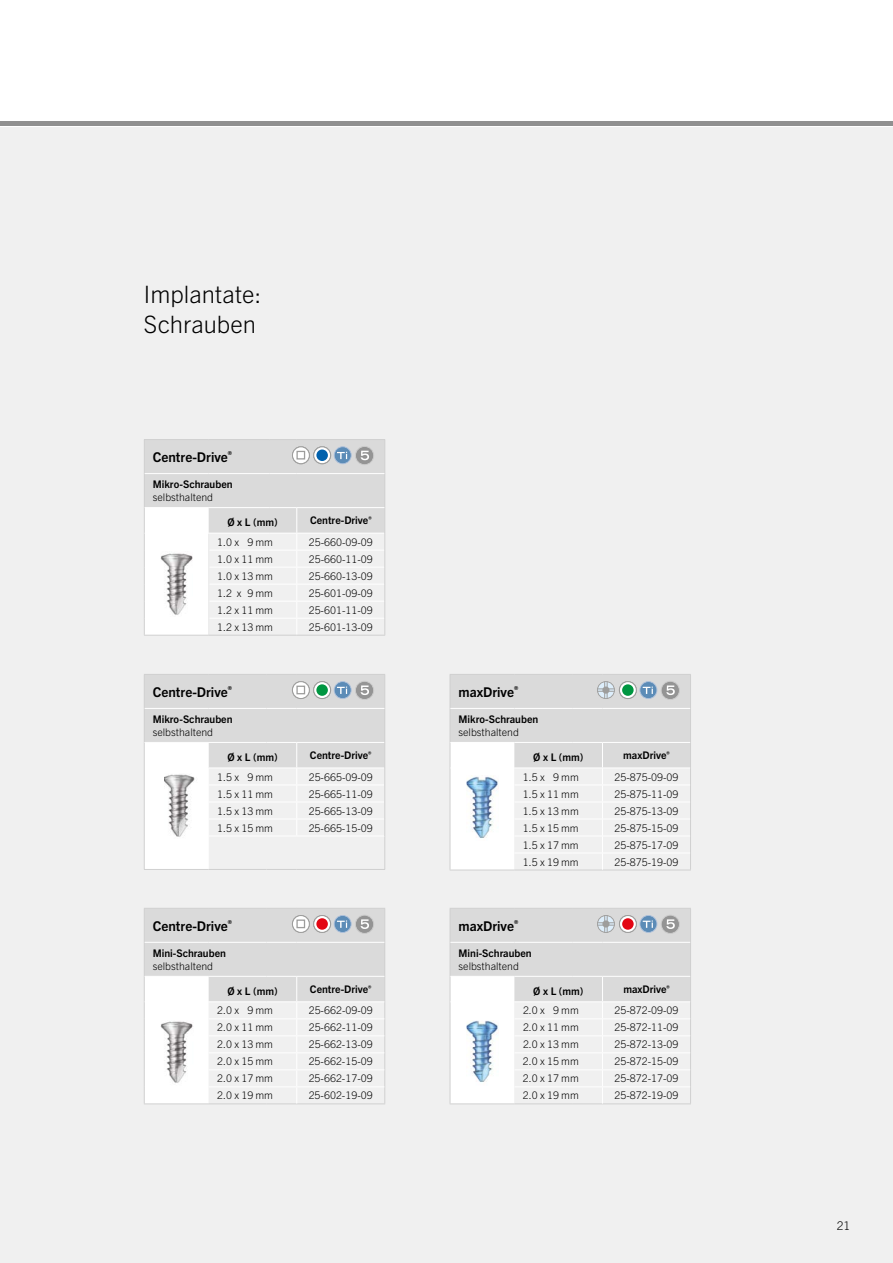
<style>
.page{position:relative;width:893px;height:1263px;background:#fff}
.page>*{position:absolute;margin:0;border:0;box-sizing:border-box;transform-origin:0 0}
.t1{font:300 24px/30px "Trade Gothic Next LT Pro";color:#000}
.t2{font:700 13.5px "Trade Gothic Next LT Pro";color:#000}
.t3{font:300 12px "Trade Gothic Next LT Pro";color:#000}
.t4{font:300 10.5px "Trade Gothic Next LT Pro";color:#000}
.t5{font:700 10.5px "Trade Gothic Next LT Pro";color:#000}
</style>
<div class="page">
<div style="left:0;top:128px;width:893px;height:1135px;background:#f0f0f0"></div>
<hr style="left:0;top:121px;width:893px;height:4px;background:#909090">
<div style="left:144px;top:474px;width:241px;height:34px;background:#dadada"></div>
<hr style="left:144px;top:474px;width:1px;height:34px;background:#d0d0d0">
<hr style="left:384px;top:474px;width:1px;height:34px;background:#d0d0d0">
<svg style="left:144px;top:507px;width:241px;height:129px"></svg>
<hr style="left:145px;top:507px;width:64px;height:1px;background:#fff">
<hr style="left:145px;top:533px;width:64px;height:1px;background:#fff">
<svg style="left:144px;top:439px;width:241px;height:35px;background:#d3d5d7"></svg>
<img style="left:160px;top:552px;width:33px;height:65px">
<div style="left:144px;top:708px;width:241px;height:34px;background:#dadada"></div>
<div style="left:144px;top:742px;width:65px;height:127px;background:#fff"></div>
<hr style="left:144px;top:708px;width:1px;height:34px;background:#d0d0d0">
<hr style="left:384px;top:708px;width:1px;height:34px;background:#d0d0d0">
<svg style="left:144px;top:742px;width:1px;height:94px"></svg>
<hr style="left:144px;top:836px;width:1px;height:33px;background:#d0d0d0">
<hr style="left:144px;top:869px;width:65px;height:1px;background:#d0d0d0">
<hr style="left:209px;top:869px;width:57px;height:1px;background:#d0d0d0">
<hr style="left:266px;top:869px;width:31px;height:1px;background:#d0d0d0">
<hr style="left:297px;top:869px;width:88px;height:1px;background:#d0d0d0">
<hr style="left:145px;top:708px;width:64px;height:1px;background:#fff">
<hr style="left:209px;top:708px;width:57px;height:1px;background:#fff">
<hr style="left:266px;top:708px;width:31px;height:1px;background:#fff">
<hr style="left:297px;top:708px;width:87px;height:1px;background:#fff">
<hr style="left:145px;top:742px;width:64px;height:1px;background:#fbfbfb">
<svg style="left:209px;top:742px;width:176px;height:127px"></svg>
<svg style="left:144px;top:674px;width:241px;height:34px;background:#d2d5d5"></svg>
<img style="left:164px;top:774px;width:31px;height:63px">
<div style="left:450px;top:708px;width:240px;height:34px;background:#dadada"></div>
<hr style="left:602px;top:674px;width:89px;height:1px;background:#d0d0d0">
<hr style="left:690px;top:675px;width:1px;height:33px;background:#d0d0d0">
<hr style="left:450px;top:708px;width:1px;height:34px;background:#d0d0d0">
<hr style="left:690px;top:708px;width:1px;height:34px;background:#d0d0d0">
<hr style="left:450px;top:870px;width:64px;height:1px;background:#d0d0d0">
<hr style="left:514px;top:870px;width:58px;height:1px;background:#d0d0d0">
<hr style="left:572px;top:870px;width:30px;height:1px;background:#d0d0d0">
<hr style="left:602px;top:870px;width:89px;height:1px;background:#d0d0d0">
<hr style="left:450px;top:708px;width:64px;height:1px;background:#fff">
<hr style="left:514px;top:708px;width:58px;height:1px;background:#fff">
<hr style="left:572px;top:708px;width:30px;height:1px;background:#fff">
<hr style="left:602px;top:708px;width:88px;height:1px;background:#fff">
<svg style="left:450px;top:742px;width:241px;height:128px"></svg>
<hr style="left:450px;top:742px;width:64px;height:1px;background:#fff">
<hr style="left:450px;top:767px;width:64px;height:1px;background:#fff">
<svg style="left:450px;top:674px;width:240px;height:34px;background:#d1d4d5"></svg>
<img style="left:466px;top:776px;width:33px;height:65px">
<div style="left:144px;top:942px;width:241px;height:34px;background:#dadada"></div>
<hr style="left:144px;top:942px;width:1px;height:34px;background:#d0d0d0">
<hr style="left:384px;top:942px;width:1px;height:34px;background:#d0d0d0">
<hr style="left:145px;top:942px;width:64px;height:1px;background:#fff">
<hr style="left:209px;top:942px;width:57px;height:1px;background:#fff">
<hr style="left:266px;top:942px;width:31px;height:1px;background:#fff">
<hr style="left:297px;top:942px;width:87px;height:1px;background:#fff">
<svg style="left:144px;top:976px;width:241px;height:128px"></svg>
<hr style="left:145px;top:976px;width:64px;height:1px;background:#fff">
<hr style="left:145px;top:1001px;width:64px;height:1px;background:#fff">
<svg style="left:144px;top:908px;width:241px;height:34px;background:#d5d3d5"></svg>
<img style="left:160px;top:1020px;width:33px;height:65px">
<div style="left:450px;top:942px;width:241px;height:34px;background:#dadada"></div>
<hr style="left:450px;top:942px;width:1px;height:34px;background:#d0d0d0">
<hr style="left:690px;top:942px;width:1px;height:34px;background:#d0d0d0">
<hr style="left:450px;top:942px;width:64px;height:1px;background:#fff">
<hr style="left:514px;top:942px;width:58px;height:1px;background:#fff">
<hr style="left:572px;top:942px;width:30px;height:1px;background:#fff">
<hr style="left:602px;top:942px;width:88px;height:1px;background:#fff">
<svg style="left:450px;top:976px;width:241px;height:128px"></svg>
<hr style="left:450px;top:976px;width:64px;height:1px;background:#fff">
<hr style="left:450px;top:1001px;width:64px;height:1px;background:#fff">
<svg style="left:450px;top:908px;width:241px;height:34px;background:#d4d3d4"></svg>
<img style="left:466px;top:1020px;width:33px;height:65px">
<h1 class="t1" style="left:144px;top:278px;width:119px">Implantate:<br>Schrauben</h1>
<p class="t2" style="left:153px;top:447px;width:81px">Centre-Drive<sup>®</sup></p>
<p class="t5" style="left:153px;top:477px;width:81px">Mikro-Schrauben</p>
<p class="t4" style="left:153px;top:490px;width:62px">selbsthaltend</p>
<p class="t5" style="left:227px;top:515px;width:52px">Ø x L (mm)</p>
<p class="t5" style="left:310px;top:513px;width:63px">Centre-Drive<sup>®</sup></p>
<p class="t4" style="left:217px;top:534px;width:57px">1.0 x 9 mm</p>
<p class="t4" style="left:309px;top:534px;width:66px">25-660-09-09</p>
<p class="t4" style="left:217px;top:552px;width:57px">1.0 x 11 mm</p>
<p class="t4" style="left:309px;top:552px;width:66px">25-660-11-09</p>
<p class="t4" style="left:217px;top:569px;width:57px">1.0 x 13 mm</p>
<p class="t4" style="left:309px;top:569px;width:66px">25-660-13-09</p>
<p class="t4" style="left:217px;top:586px;width:57px">1.2 x 9 mm</p>
<p class="t4" style="left:309px;top:586px;width:66px">25-601-09-09</p>
<p class="t4" style="left:217px;top:603px;width:57px">1.2 x 11 mm</p>
<p class="t4" style="left:309px;top:603px;width:66px">25-601-11-09</p>
<p class="t4" style="left:217px;top:620px;width:57px">1.2 x 13 mm</p>
<p class="t4" style="left:309px;top:620px;width:66px">25-601-13-09</p>
<p class="t2" style="left:153px;top:682px;width:81px">Centre-Drive<sup>®</sup></p>
<p class="t5" style="left:153px;top:712px;width:81px">Mikro-Schrauben</p>
<p class="t4" style="left:153px;top:725px;width:62px">selbsthaltend</p>
<p class="t5" style="left:227px;top:750px;width:52px">Ø x L (mm)</p>
<p class="t5" style="left:310px;top:748px;width:63px">Centre-Drive<sup>®</sup></p>
<p class="t4" style="left:217px;top:769px;width:57px">1.5 x 9 mm</p>
<p class="t4" style="left:309px;top:769px;width:66px">25-665-09-09</p>
<p class="t4" style="left:217px;top:786px;width:57px">1.5 x 11 mm</p>
<p class="t4" style="left:309px;top:786px;width:66px">25-665-11-09</p>
<p class="t4" style="left:217px;top:803px;width:57px">1.5 x 13 mm</p>
<p class="t4" style="left:309px;top:803px;width:66px">25-665-13-09</p>
<p class="t4" style="left:217px;top:820px;width:57px">1.5 x 15 mm</p>
<p class="t4" style="left:309px;top:820px;width:66px">25-665-15-09</p>
<p class="t2" style="left:153px;top:916px;width:81px">Centre-Drive<sup>®</sup></p>
<p class="t5" style="left:153px;top:946px;width:75px">Mini-Schrauben</p>
<p class="t4" style="left:153px;top:958px;width:62px">selbsthaltend</p>
<p class="t5" style="left:227px;top:984px;width:52px">Ø x L (mm)</p>
<p class="t5" style="left:310px;top:982px;width:63px">Centre-Drive<sup>®</sup></p>
<p class="t4" style="left:217px;top:1003px;width:57px">2.0 x 9 mm</p>
<p class="t4" style="left:309px;top:1003px;width:66px">25-662-09-09</p>
<p class="t4" style="left:217px;top:1020px;width:57px">2.0 x 11 mm</p>
<p class="t4" style="left:309px;top:1020px;width:66px">25-662-11-09</p>
<p class="t4" style="left:217px;top:1037px;width:57px">2.0 x 13 mm</p>
<p class="t4" style="left:309px;top:1037px;width:66px">25-662-13-09</p>
<p class="t4" style="left:217px;top:1054px;width:57px">2.0 x 15 mm</p>
<p class="t4" style="left:309px;top:1054px;width:66px">25-662-15-09</p>
<p class="t4" style="left:217px;top:1071px;width:57px">2.0 x 17 mm</p>
<p class="t4" style="left:309px;top:1071px;width:66px">25-662-17-09</p>
<p class="t4" style="left:217px;top:1088px;width:57px">2.0 x 19 mm</p>
<p class="t4" style="left:309px;top:1088px;width:66px">25-602-19-09</p>
<p class="t2" style="left:458px;top:682px;width:61px">maxDrive<sup>®</sup></p>
<p class="t5" style="left:458px;top:712px;width:81px">Mikro-Schrauben</p>
<p class="t4" style="left:458px;top:725px;width:62px">selbsthaltend</p>
<p class="t5" style="left:533px;top:750px;width:52px">Ø x L (mm)</p>
<p class="t5" style="left:623px;top:748px;width:48px">maxDrive<sup>®</sup></p>
<p class="t4" style="left:523px;top:769px;width:57px">1.5 x 9 mm</p>
<p class="t4" style="left:614px;top:769px;width:66px">25-875-09-09</p>
<p class="t4" style="left:523px;top:786px;width:57px">1.5 x 11 mm</p>
<p class="t4" style="left:614px;top:786px;width:66px">25-875-11-09</p>
<p class="t4" style="left:523px;top:803px;width:57px">1.5 x 13 mm</p>
<p class="t4" style="left:614px;top:803px;width:66px">25-875-13-09</p>
<p class="t4" style="left:523px;top:820px;width:57px">1.5 x 15 mm</p>
<p class="t4" style="left:614px;top:820px;width:66px">25-875-15-09</p>
<p class="t4" style="left:523px;top:837px;width:57px">1.5 x 17 mm</p>
<p class="t4" style="left:614px;top:837px;width:66px">25-875-17-09</p>
<p class="t4" style="left:523px;top:854px;width:57px">1.5 x 19 mm</p>
<p class="t4" style="left:614px;top:854px;width:66px">25-875-19-09</p>
<p class="t2" style="left:459px;top:916px;width:61px">maxDrive<sup>®</sup></p>
<p class="t5" style="left:459px;top:946px;width:75px">Mini-Schrauben</p>
<p class="t4" style="left:459px;top:958px;width:62px">selbsthaltend</p>
<p class="t5" style="left:533px;top:984px;width:52px">Ø x L (mm)</p>
<p class="t5" style="left:623px;top:982px;width:48px">maxDrive<sup>®</sup></p>
<p class="t4" style="left:523px;top:1003px;width:57px">2.0 x 9 mm</p>
<p class="t4" style="left:614px;top:1003px;width:66px">25-872-09-09</p>
<p class="t4" style="left:523px;top:1020px;width:57px">2.0 x 11 mm</p>
<p class="t4" style="left:614px;top:1020px;width:66px">25-872-11-09</p>
<p class="t4" style="left:523px;top:1037px;width:57px">2.0 x 13 mm</p>
<p class="t4" style="left:614px;top:1037px;width:66px">25-872-13-09</p>
<p class="t4" style="left:523px;top:1054px;width:57px">2.0 x 15 mm</p>
<p class="t4" style="left:614px;top:1054px;width:66px">25-872-15-09</p>
<p class="t4" style="left:523px;top:1071px;width:57px">2.0 x 17 mm</p>
<p class="t4" style="left:614px;top:1071px;width:66px">25-872-17-09</p>
<p class="t4" style="left:523px;top:1088px;width:57px">2.0 x 19 mm</p>
<p class="t4" style="left:614px;top:1088px;width:66px">25-872-19-09</p>
<p class="t3" style="left:837px;top:1217px;width:15px">21</p>
</div>
